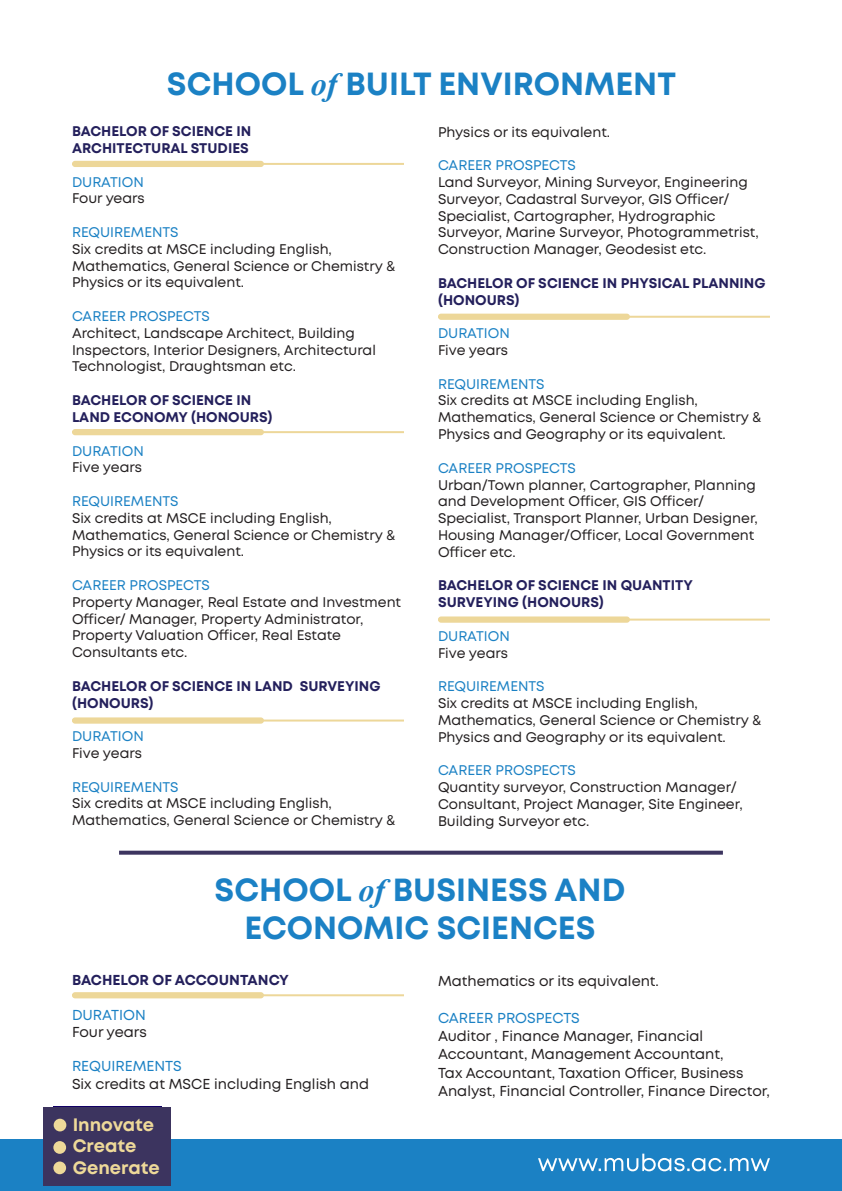
<style>
.page{position:relative;width:842px;height:1191px;background:#fff}
.page>*{position:absolute;margin:0;border:0;box-sizing:border-box;transform-origin:0 0}
.heading_1{font:700 32px "Mont";color:#1b81c5}
.heading_1-2{font:700 32px "Mont";color:#1b81c4}
.t1{font:700 18px "Mont";color:#eed999}
.t2{font:14.4px/18.4px "Mont";color:#231f20}
.t3{font:14.4px "Mont";color:#1b81c4}
.heading_2{font:700 14.4px "Mont";color:#24205c}
.t4{font:14px/16.8px "Mont";color:#231f20}
.heading_2-2{font:700 14px/16.8px "Mont";color:#24205c}
.t5{font:14px "Mont";color:#1b81c4}
.t6{font:14px/14px "Minion Pro";letter-spacing:.01em;color:#edd799}
.s1{font-family:"Times New Roman";font-style:italic}
</style>
<div class="page">
<div style="left:0;top:1140px;width:842px;height:51px;background:#1b81c4"></div>
<svg style="left:538px;top:1153px;width:232px;height:18px"></svg>
<svg style="left:119px;top:850px;width:604px;height:4px;background:#5d567a"></svg>
<hr style="left:72px;top:163px;width:332px;height:2px;background:#edd799">
<div style="left:72px;top:161px;width:192px;height:6px;background:#edd799;border-radius:3px"></div>
<div style="left:43px;top:1106px;width:128px;height:79px;background:#3c345f"></div>
<div style="left:54px;top:1118px;width:12px;height:13px;background:#eed999;border-radius:50%"></div>
<div style="left:53px;top:1141px;width:13px;height:12px;background:#eed999;border-radius:50%"></div>
<div style="left:53px;top:1161px;width:13px;height:13px;background:#eed999;border-radius:50%"></div>
<hr style="left:72px;top:431px;width:332px;height:2px;background:#edd799">
<div style="left:72px;top:429px;width:192px;height:6px;background:#edd799;border-radius:3px"></div>
<hr style="left:438px;top:316px;width:332px;height:2px;background:#edd799">
<div style="left:438px;top:314px;width:192px;height:6px;background:#edd799;border-radius:3px"></div>
<hr style="left:438px;top:618px;width:332px;height:2px;background:#edd799">
<div style="left:438px;top:616px;width:192px;height:6px;background:#edd799;border-radius:3px"></div>
<hr style="left:72px;top:719px;width:332px;height:2px;background:#edd799">
<div style="left:72px;top:717px;width:192px;height:6px;background:#edd799;border-radius:3px"></div>
<hr style="left:72px;top:994px;width:332px;height:2px;background:#edd799">
<div style="left:72px;top:992px;width:192px;height:6px;background:#edd799;border-radius:3px"></div>
<p class="heading_1-2" style="left:167px;top:63px;width:511px">SCHOOL <span class="s1">of</span> BUILT ENVIRONMENT</p>
<p class="heading_2-2" style="left:72px;top:123px;width:181px">BACHELOR OF SCIENCE IN</p>
<p class="heading_2-2" style="left:72px;top:140px;width:178px">ARCHITECTURAL STUDIES</p>
<p class="t5" style="left:72px;top:173px;width:73px">DURATION</p>
<p class="t4" style="left:72px;top:190px;width:74px">Four years</p>
<p class="t5" style="left:72px;top:223px;width:108px">REQUIREMENTS</p>
<p class="t4" style="left:72px;top:241px;width:325px">Six credits at MSCE including English,<br>Mathematics, General Science or Chemistry &amp;<br>Physics or its equivalent.</p>
<p class="t5" style="left:72px;top:307px;width:139px">CAREER PROSPECTS</p>
<p class="t4" style="left:72px;top:325px;width:305px">Architect, Landscape Architect, Building<br>Inspectors, Interior Designers, Architectural<br>Technologist, Draughtsman etc.</p>
<p class="heading_2-2" style="left:72px;top:392px;width:181px">BACHELOR OF SCIENCE IN</p>
<p class="heading_2-2" style="left:72px;top:409px;width:202px">LAND ECONOMY (HONOURS)</p>
<p class="t5" style="left:72px;top:442px;width:73px">DURATION</p>
<p class="t4" style="left:72px;top:459px;width:71px">Five years</p>
<p class="t5" style="left:72px;top:492px;width:108px">REQUIREMENTS</p>
<p class="t4" style="left:72px;top:509px;width:325px">Six credits at MSCE including English,<br>Mathematics, General Science or Chemistry &amp;<br>Physics or its equivalent.</p>
<p class="t5" style="left:72px;top:576px;width:139px">CAREER PROSPECTS</p>
<p class="t4" style="left:72px;top:593px;width:331px">Property Manager, Real Estate and Investment Officer/ Manager, Property Administrator, Property Valuation Officer, Real Estate Consultants etc.</p>
<p class="heading_2-2" style="left:72px;top:677px;width:310px">BACHELOR OF SCIENCE IN LAND SURVEYING (HONOURS)</p>
<p class="t5" style="left:72px;top:727px;width:73px">DURATION</p>
<p class="t4" style="left:72px;top:745px;width:71px">Five years</p>
<p class="t5" style="left:72px;top:778px;width:108px">REQUIREMENTS</p>
<p class="t4" style="left:72px;top:795px;width:325px">Six credits at MSCE including English,<br>Mathematics, General Science or Chemistry &amp;</p>
<p class="t4" style="left:438px;top:123px;width:174px">Physics or its equivalent.</p>
<p class="t5" style="left:438px;top:156px;width:139px">CAREER PROSPECTS</p>
<p class="t4" style="left:438px;top:174px;width:322px">Land Surveyor, Mining Surveyor, Engineering Surveyor, Cadastral Surveyor, GIS Officer/ Specialist, Cartographer, Hydrographic Surveyor, Marine Surveyor, Photogrammetrist, Construction Manager, Geodesist etc.</p>
<p class="heading_2-2" style="left:438px;top:275px;width:329px">BACHELOR OF SCIENCE IN PHYSICAL PLANNING (HONOURS)</p>
<p class="t5" style="left:438px;top:324px;width:73px">DURATION</p>
<p class="t4" style="left:438px;top:342px;width:71px">Five years</p>
<p class="t5" style="left:438px;top:375px;width:108px">REQUIREMENTS</p>
<p class="t4" style="left:438px;top:392px;width:325px">Six credits at MSCE including English,<br>Mathematics, General Science or Chemistry &amp;<br>Physics and Geography or its equivalent.</p>
<p class="t5" style="left:438px;top:459px;width:139px">CAREER PROSPECTS</p>
<p class="t4" style="left:438px;top:476px;width:321px">Urban/Town planner, Cartographer, Planning and Development Officer, GIS Officer/ Specialist, Transport Planner, Urban Designer, Housing Manager/Officer, Local Government Officer etc.</p>
<p class="heading_2-2" style="left:438px;top:577px;width:256px">BACHELOR OF SCIENCE IN QUANTITY<br>SURVEYING (HONOURS)</p>
<p class="t5" style="left:438px;top:627px;width:73px">DURATION</p>
<p class="t4" style="left:438px;top:644px;width:71px">Five years</p>
<p class="t5" style="left:438px;top:677px;width:108px">REQUIREMENTS</p>
<p class="t4" style="left:438px;top:695px;width:325px">Six credits at MSCE including English,<br>Mathematics, General Science or Chemistry &amp;<br>Physics and Geography or its equivalent.</p>
<p class="t5" style="left:438px;top:761px;width:139px">CAREER PROSPECTS</p>
<p class="t4" style="left:438px;top:779px;width:306px">Quantity surveyor, Construction Manager/<br>Consultant, Project Manager, Site Engineer,<br>Building Surveyor etc.</p>
<p class="heading_1" style="left:215px;top:869px;width:412px">SCHOOL <span class="s1">of</span> BUSINESS AND</p>
<p class="heading_1" style="left:244px;top:907px;width:353px">ECONOMIC SCIENCES</p>
<p class="heading_2" style="left:72px;top:970px;width:218px">BACHELOR OF ACCOUNTANCY</p>
<p class="t3" style="left:72px;top:1005px;width:75px">DURATION</p>
<p class="t2" style="left:72px;top:1022px;width:76px">Four years</p>
<p class="t3" style="left:72px;top:1057px;width:111px">REQUIREMENTS</p>
<p class="t2" style="left:72px;top:1074px;width:298px">Six credits at MSCE including English and</p>
<p class="t1" style="left:73px;top:1112px;width:83px">Innovate</p>
<p class="t1" style="left:73px;top:1134px;width:65px">Create</p>
<p class="t1" style="left:73px;top:1155px;width:88px">Generate</p>
<p class="t6" style="left:77px;top:1122px;width:72px">INNOVATE<br>CREATE</p>
<p class="t2" style="left:438px;top:971px;width:222px">Mathematics or its equivalent.</p>
<p class="t3" style="left:438px;top:1008px;width:143px">CAREER PROSPECTS</p>
<p class="t2" style="left:438px;top:1026px;width:333px">Auditor , Finance Manager, Financial Accountant, Management Accountant,<br>Tax Accountant, Taxation Officer, Business Analyst, Financial Controller, Finance Director,</p>
</div>
